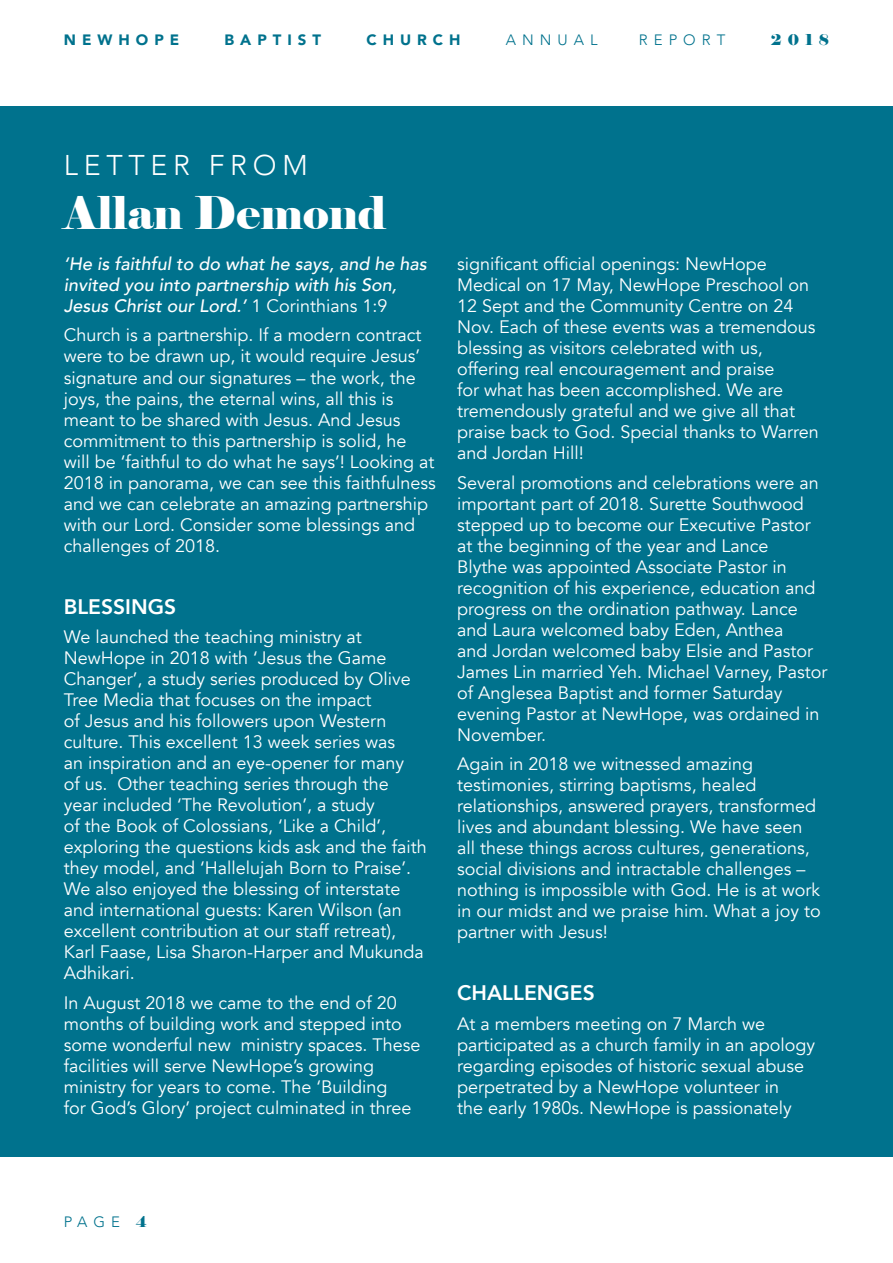
<style>
.page{position:relative;width:893px;height:1263px;background:#fff}
.page>*{position:absolute;margin:0;border:0;box-sizing:border-box;transform-origin:0 0}
.t1{font:45px "Elephant";color:#fff}
.t2{font:300 28.5px "Avenir";letter-spacing:.2em;color:#fff}
.t3{font:800 21px "Avenir";color:#fff}
.t4{font:18px/21px "Avenir";color:#fff}
.t5{font:italic 500 18px/21px "Avenir";color:#fff}
.t6{font:900 15px "Avenir";letter-spacing:.4em;color:#00728d}
.t7{font:300 15px "Avenir";letter-spacing:.4em;color:#00728d}
.t8{font:15px "Elephant";color:#00728d}
.s1{font-weight:400;font-style:normal}
.s2{font-family:"Elephant";font-weight:400}
</style>
<div class="page">
<div style="left:0;top:106px;width:893px;height:1051px;background:#00728d"></div>
<p class="t6" style="left:64px;top:27px;width:117px">NEWHOPE</p>
<p class="t6" style="left:225px;top:27px;width:98px">BAPTIST</p>
<p class="t6" style="left:366px;top:27px;width:96px">CHURCH</p>
<p class="t7" style="left:506px;top:31px;width:93px">ANNUAL</p>
<p class="t7" style="left:639px;top:31px;width:88px">REPORT</p>
<p class="t8" style="left:771px;top:30px;width:60px">2018</p>
<h2 class="t2" style="left:64px;top:148px;width:245px">LETTER FROM</h2>
<h1 class="t1" style="left:64px;top:184px;width:324px">Allan Demond</h1>
<p class="t5" style="left:64px;top:253px;width:365px">‘He is faithful to do what he says, and he has invited you into partnership with his Son,<br>Jesus Christ our Lord.’ <span class="s1">1 Corinthians 1:9</span></p>
<p class="t4" style="left:64px;top:325px;width:374px">Church is a partnership. If a modern contract were to be drawn up, it would require Jesus’ signature and our signatures – the work, the joys, the pains, the eternal wins, all this is meant to be shared with Jesus. And Jesus commitment to this partnership is solid, he will be ‘faithful to do what he says’! Looking at 2018 in panorama, we can see this faithfulness and we can celebrate an amazing partnership with our Lord. Consider some blessings and challenges of 2018.</p>
<p class="t3" style="left:64px;top:590px;width:114px">BLESSINGS</p>
<p class="t4" style="left:64px;top:627px;width:364px">We launched the teaching ministry at NewHope in 2018 with ‘Jesus the Game Changer’, a study series produced by Olive Tree Media that focuses on the impact<br>of Jesus and his followers upon Western culture. This excellent 13 week series was<br>an inspiration and an eye-opener for many<br>of us. Other teaching series through the year included ‘The Revolution’, a study<br>of the Book of Colossians, ‘Like a Child’, exploring the questions kids ask and the faith they model, and ‘Hallelujah Born to Praise’.<br>We also enjoyed the blessing of interstate and international guests: Karen Wilson (an excellent contribution at our staff retreat), Karl Faase, Lisa Sharon-Harper and Mukunda Adhikari.</p>
<p class="t4" style="left:64px;top:992px;width:358px">In August 2018 we came to the end of 20 months of building work and stepped into some wonderful new ministry spaces. These facilities will serve NewHope’s growing ministry for years to come. The ‘Building<br>for God’s Glory’ project culminated in three</p>
<p class="t4" style="left:457px;top:254px;width:363px">significant official openings: NewHope Medical on 17 May, NewHope Preschool on 12 Sept and the Community Centre on 24<br>Nov. Each of these events was a tremendous blessing as visitors celebrated with us, offering real encouragement and praise<br>for what has been accomplished. We are tremendously grateful and we give all that praise back to God. Special thanks to Warren and Jordan Hill!</p>
<p class="t4" style="left:457px;top:472px;width:372px">Several promotions and celebrations were an important part of 2018. Surette Southwood stepped up to become our Executive Pastor at the beginning of the year and Lance<br>Blythe was appointed Associate Pastor in recognition of his experience, education and progress on the ordination pathway. Lance and Laura welcomed baby Eden, Anthea<br>and Jordan welcomed baby Elsie and Pastor James Lin married Yeh. Michael Varney, Pastor of Anglesea Baptist and former Saturday evening Pastor at NewHope, was ordained in November.</p>
<p class="t4" style="left:457px;top:754px;width:365px">Again in 2018 we witnessed amazing testimonies, stirring baptisms, healed relationships, answered prayers, transformed lives and abundant blessing. We have seen all these things across cultures, generations, social divisions and intractable challenges – nothing is impossible with God. He is at work in our midst and we praise him. What a joy to partner with Jesus!</p>
<p class="t3" style="left:457px;top:976px;width:139px">CHALLENGES</p>
<p class="t4" style="left:457px;top:1013px;width:360px">At a members meeting on 7 March we participated as a church family in an apology regarding episodes of historic sexual abuse perpetrated by a NewHope volunteer in<br>the early 1980s. NewHope is passionately</p>
<p class="t7" style="left:64px;top:1213px;width:84px">PAGE <span class="s2">4</span></p>
</div>
